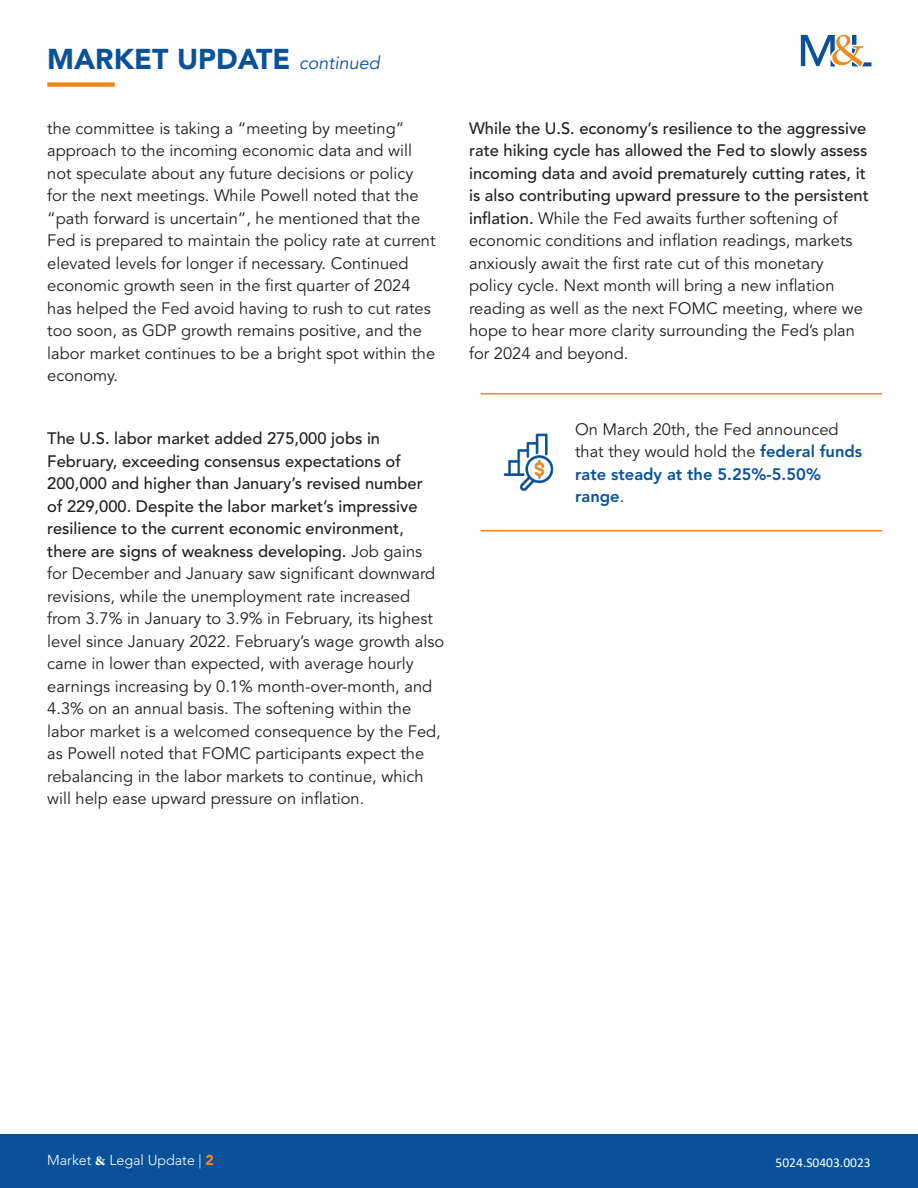
<style>
.page{position:relative;width:918px;height:1188px;background:#fff}
.page>*{position:absolute;margin:0;border:0;box-sizing:border-box;transform-origin:0 0}
.Sub_head_1{font:900 28.5px "Avenir LT Std";color:#09529a}
.Body_Copy_Sans_Serif{font:16.5px/22.5px "Avenir LT Std";color:#231f20}
.t1{font:300 14.25px "Avenir LT Std";color:#fff}
.t2{font:13.5px "Calibri";color:#fff}
.s1{font-weight:400;font-style:italic;font-size:18px}
.s2{font-weight:500}
.s3{font-weight:800;color:#09529a}
.s4{font-family:"Arno Pro";font-weight:700}
.s5{font-weight:900;color:#ed891d}
</style>
<div class="page">
<div style="left:0;top:1134px;width:918px;height:54px;background:#09529a"></div>
<svg style="left:801px;top:35px;width:70px;height:31px"></svg>
<div style="left:47px;top:82px;width:68px;height:5px;background:#ed891d"></div>
<hr style="left:481px;top:393px;width:401px;height:1px;background:#ed891d">
<hr style="left:481px;top:530px;width:401px;height:2px;background:#ed891d">
<img style="left:503px;top:433px;width:51px;height:58px">
<p class="Sub_head_1" style="left:47px;top:42px;width:334px">MARKET UPDATE <span class="s1">continued</span></p>
<p class="Body_Copy_Sans_Serif" style="left:47px;top:118px;width:390px">the committee is taking a “meeting by meeting” approach to the incoming economic data and will not speculate about any future decisions or policy for the next meetings. While Powell noted that the “path forward is uncertain”, he mentioned that the Fed is prepared to maintain the policy rate at current elevated levels for longer if necessary. Continued economic growth seen in the first quarter of 2024 has helped the Fed avoid having to rush to cut rates too soon, as GDP growth remains positive, and the labor market continues to be a bright spot within the economy.</p>
<p class="Body_Copy_Sans_Serif" style="left:47px;top:428px;width:399px"><span class="s2">The U.S. labor market added 275,000 jobs in February, exceeding consensus expectations of 200,000 and higher than January’s revised number<br>of 229,000. Despite the labor market’s impressive resilience to the current economic environment, there are signs of weakness developing.</span> Job gains for December and January saw significant downward revisions, while the unemployment rate increased from 3.7% in January to 3.9% in February, its highest level since January 2022. February’s wage growth also came in lower than expected, with average hourly earnings increasing by 0.1% month-over-month, and 4.3% on an annual basis. The softening within the labor market is a welcomed consequence by the Fed, as Powell noted that FOMC participants expect the rebalancing in the labor markets to continue, which will help ease upward pressure on inflation.</p>
<p class="Body_Copy_Sans_Serif" style="left:469px;top:118px;width:401px"><span class="s2">While the U.S. economy’s resilience to the aggressive rate hiking cycle has allowed the Fed to slowly assess incoming data and avoid prematurely cutting rates, it is also contributing upward pressure to the persistent inflation.</span> While the Fed awaits further softening of economic conditions and inflation readings, markets anxiously await the first rate cut of this monetary policy cycle. Next month will bring a new inflation reading as well as the next FOMC meeting, where we hope to hear more clarity surrounding the Fed’s plan for 2024 and beyond.</p>
<p class="Body_Copy_Sans_Serif" style="left:575px;top:418px;width:289px">On March 20th, the Fed announced that they would hold the <span class="s3">federal funds rate steady at the 5.25%-5.50% range</span>.</p>
<p class="t1" style="left:47px;top:1152px;width:168px">Market <span class="s4">&amp;</span> Legal Update | <span class="s5">2</span></p>
<p class="t2" style="left:776px;top:1153px;width:97px">5024.S0403.0023</p>
</div>
